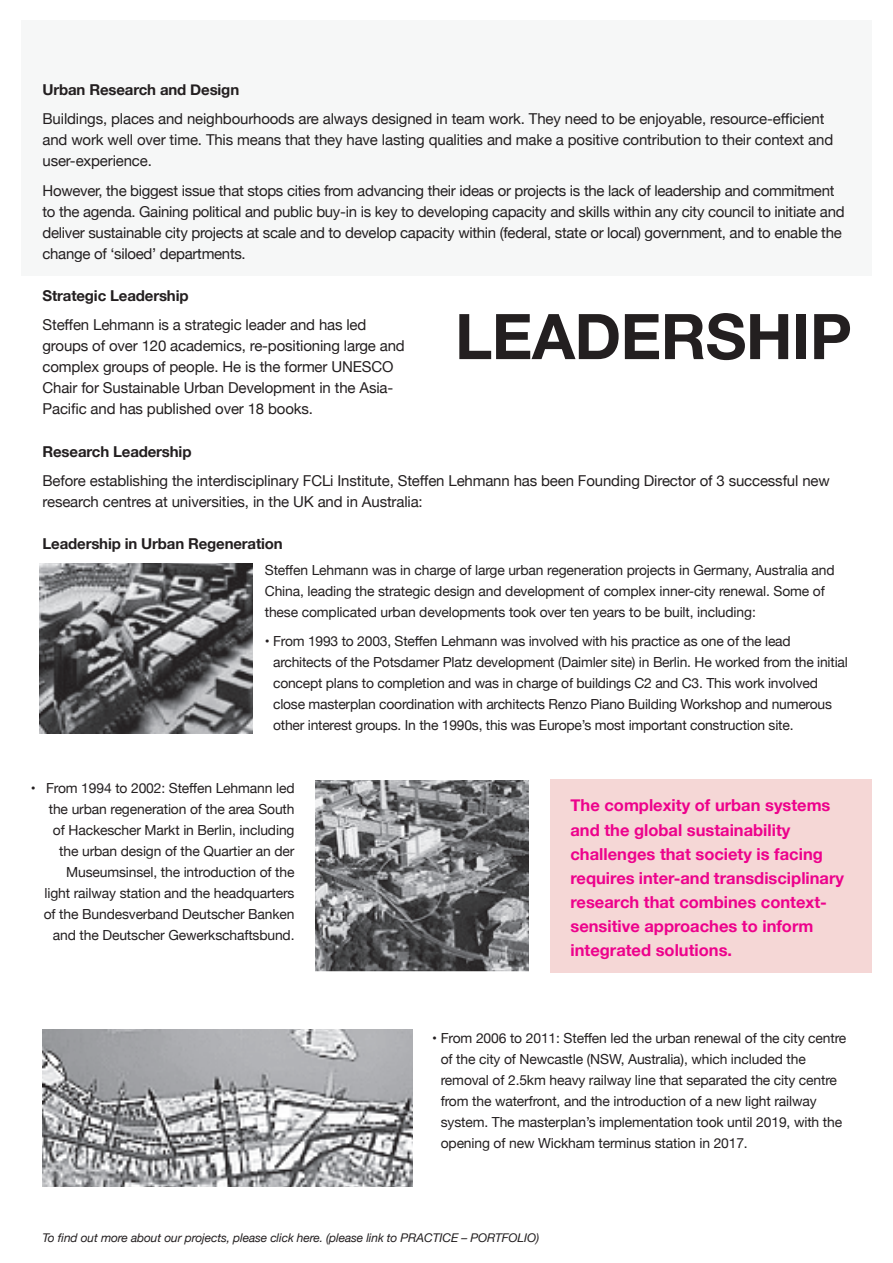
<style>
.page{position:relative;width:893px;height:1263px;background:#fff}
.page>*{position:absolute;margin:0;border:0;box-sizing:border-box;transform-origin:0 0}
.t1{font:700 63px "Helvetica Neue";letter-spacing:-.01em;color:#231f20}
.t2{font:700 16.5px/24px "Helvetica Neue";color:#ed028c}
.t3{font:15px/21px "Helvetica Neue";letter-spacing:-.01em;color:#231f20}
.t4{font:700 15px "Helvetica Neue";letter-spacing:-.01em;color:#231f20}
.t5{font:13.8px/21px "Helvetica Neue";letter-spacing:-.01em;color:#231f20}
.t6{font:italic 12px "Helvetica Neue";letter-spacing:-.01em;color:#231f20}
</style>
<div class="page">
<div style="left:551px;top:779px;width:321px;height:194px;background:#f5d7d6"></div>
<div style="left:21px;top:21px;width:851px;height:255px;background:#f6f7f7"></div>
<img style="left:39px;top:563px;width:213px;height:170px">
<img style="left:316px;top:780px;width:212px;height:192px">
<img style="left:43px;top:1029px;width:369px;height:158px">
<p class="t4" style="left:43px;top:77px;width:198px">Urban Research and Design</p>
<p class="t3" style="left:43px;top:109px;width:792px">Buildings, places and neighbourhoods are always designed in team work. They need to be enjoyable, resource-efficient and work well over time. This means that they have lasting qualities and make a positive contribution to their context and user-experience.</p>
<p class="t3" style="left:43px;top:181px;width:804px">However, the biggest issue that stops cities from advancing their ideas or projects is the lack of leadership and commitment to the agenda. Gaining political and public buy-in is key to developing capacity and skills within any city council to initiate and deliver sustainable city projects at scale and to develop capacity within (federal, state or local) government, and to enable the change of ‘siloed’ departments.</p>
<p class="t4" style="left:43px;top:284px;width:148px">Strategic Leadership</p>
<p class="t3" style="left:43px;top:315px;width:364px">Steffen Lehmann is a strategic leader and has led groups of over 120 academics, re-positioning large and complex groups of people. He is the former UNESCO Chair for Sustainable Urban Development in the Asia-Pacific and has published over 18 books.</p>
<p class="t4" style="left:43px;top:439px;width:150px">Research Leadership</p>
<p class="t3" style="left:43px;top:471px;width:789px">Before establishing the interdisciplinary FCLi Institute, Steffen Lehmann has been Founding Director of 3 successful new research centres at universities, in the UK and in Australia:</p>
<p class="t4" style="left:43px;top:532px;width:242px">Leadership in Urban Regeneration</p>
<p class="t5" style="left:265px;top:560px;width:571px">Steffen Lehmann was in charge of large urban regeneration projects in Germany, Australia and<br>China, leading the strategic design and development of complex inner-city renewal. Some of these complicated urban developments took over ten years to be built, including:</p>
<p class="t5" style="left:273px;top:631px;width:576px;text-indent:-8px">• From 1993 to 2003, Steffen Lehmann was involved with his practice as one of the lead architects of the Potsdamer Platz development (Daimler site) in Berlin. He worked from the initial concept plans to completion and was in charge of buildings C2 and C3. This work involved close masterplan coordination with architects Renzo Piano Building Workshop and numerous other interest groups. In the 1990s, this was Europe’s most important construction site.</p>
<p class="t1" style="left:455px;top:287px;width:398px">LEADERSHIP</p>
<p class="t5" style="left:31px;top:778px;width:265px;text-align:right">• From 1994 to 2002: Steffen Lehmann led the urban regeneration of the area South<br>of Hackescher Markt in Berlin, including the urban design of the Quartier an der Museumsinsel, the introduction of the<br>light railway station and the headquarters of the Bundesverband Deutscher Banken and the Deutscher Gewerkschaftsbund.</p>
<p class="t2" style="left:570px;top:794px;width:275px">The complexity of urban systems and the global sustainability challenges that society is facing requires inter-and transdisciplinary research that combines context&shy;sensitive approaches to inform integrated solutions.</p>
<p class="t5" style="left:441px;top:1028px;width:407px;text-indent:-8px">• From 2006 to 2011: Steffen led the urban renewal of the city centre of the city of Newcastle (NSW, Australia), which included the removal of 2.5km heavy railway line that separated the city centre from the waterfront, and the introduction of a new light railway system. The masterplan’s implementation took until 2019, with the opening of new Wickham terminus station in 2017.</p>
<p class="t6" style="left:43px;top:1229px;width:498px">To find out more about our projects, please click here. (please link to PRACTICE – PORTFOLIO)</p>
</div>
